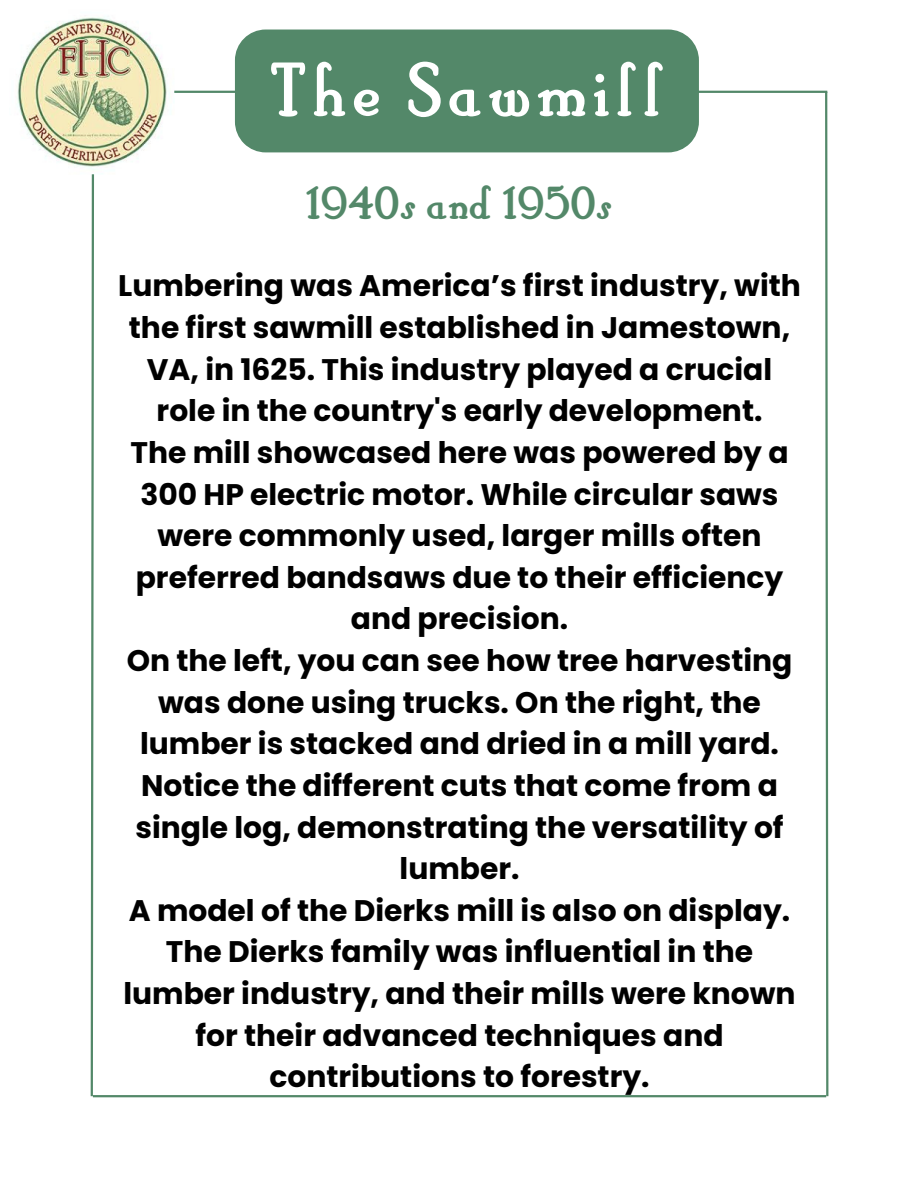
<style>
.page{position:relative;width:918px;height:1188px;background:#fff}
.page>*{position:absolute;margin:0;border:0;box-sizing:border-box;transform-origin:0 0}
.t1{font:79.5px "Hobby Horse NF";letter-spacing:.06em;color:#fff}
.t2{font:49.2px "Hobby Horse NF";color:#538869}
.t3{font:700 29.7px/41.7px "Poppins";color:#000;text-align:center}
</style>
<div class="page">
<img style="left:17px;top:17px;width:158px;height:153px">
<svg style="left:90px;top:174px;width:5px;height:924px"></svg>
<svg style="left:824px;top:90px;width:5px;height:1008px"></svg>
<hr style="left:174px;top:91px;width:653px;height:2px;background:#538869">
<hr style="left:93px;top:1095px;width:733px;height:2px;background:#538869">
<div style="left:235px;top:30px;width:464px;height:122px;background:#538869"></div>
<h1 class="t1" style="left:269px;top:46px;width:397px">The Sawmill</h1>
<h2 class="t2" style="left:306px;top:175px;width:308px">1940s and 1950s</h2>
<p class="t3" style="left:118px;top:265px;width:684px">Lumbering was America’s first industry, with the first sawmill established in Jamestown, VA, in 1625. This industry played a crucial role in the country's early development.<br>The mill showcased here was powered by a 300 HP electric motor. While circular saws were commonly used, larger mills often preferred bandsaws due to their efficiency and precision.<br>On the left, you can see how tree harvesting was done using trucks. On the right, the lumber is stacked and dried in a mill yard.<br>Notice the different cuts that come from a single log, demonstrating the versatility of lumber.<br>A model of the Dierks mill is also on display.<br>The Dierks family was influential in the lumber industry, and their mills were known for their advanced techniques and contributions to forestry.</p>
</div>
